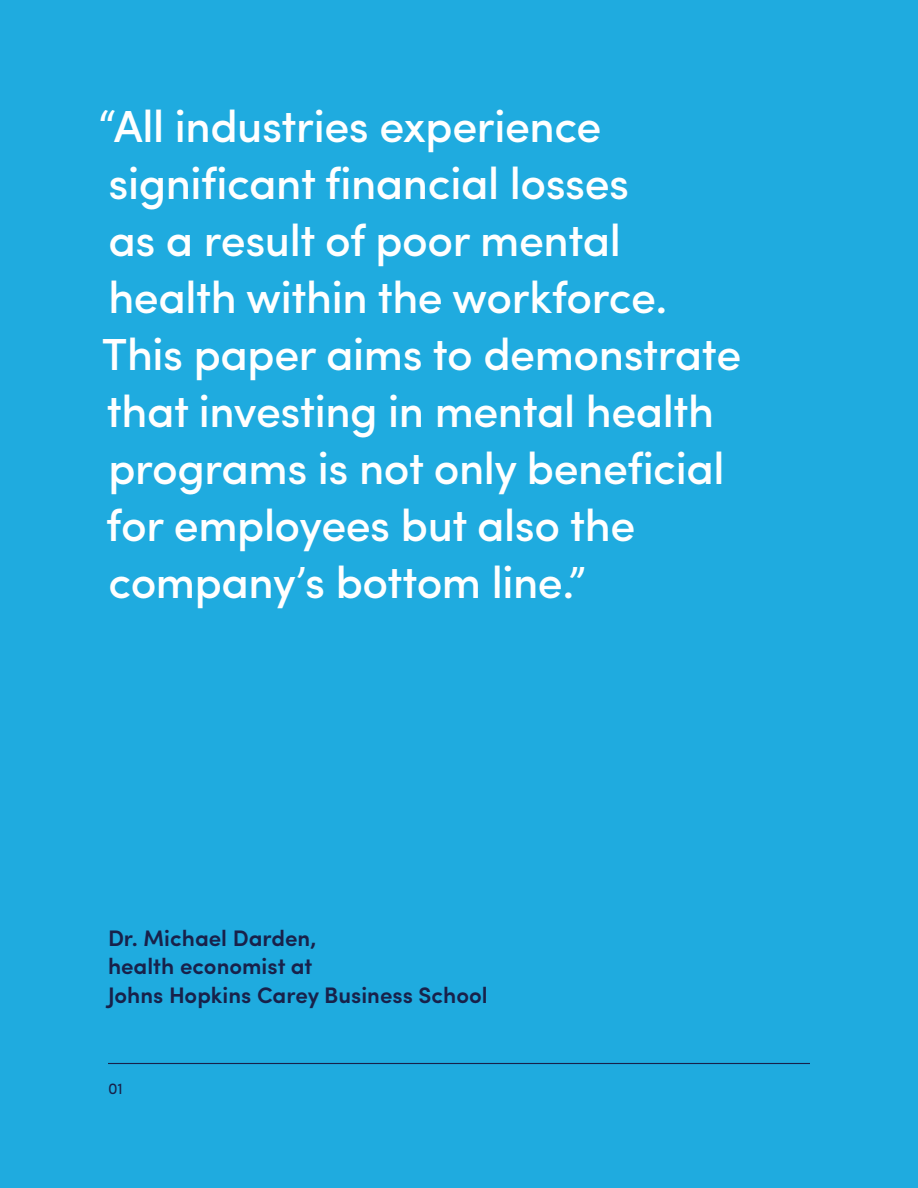
<style>
.page{position:relative;width:918px;height:1188px;background:#1fabdf}
.page>*{position:absolute;margin:0;border:0;box-sizing:border-box;transform-origin:0 0}
.t1{font:500 45px/57px "Sofia Pro";letter-spacing:-.01em;color:#fff}
.t2{font:600 22.5px/28.5px "Sofia Pro";color:#18214a}
.t3{font:15.75px "Sofia Pro";color:#18214a}
</style>
<div class="page">
<hr style="left:108px;top:1063px;width:702px;height:1px;background:#18214a">
<p class="t1" style="left:98px;top:94px;width:645px">“All industries experience significant financial losses<br>as a result of poor mental health within the workforce.<br>This paper aims to demonstrate that investing in mental health programs is not only beneficial for employees but also the company’s bottom line.”</p>
<p class="t2" style="left:108px;top:922px;width:381px">Dr. Michael Darden,<br>health economist at<br>Johns Hopkins Carey Business School</p>
<p class="t3" style="left:108px;top:1077px;width:16px">01</p>
</div>
